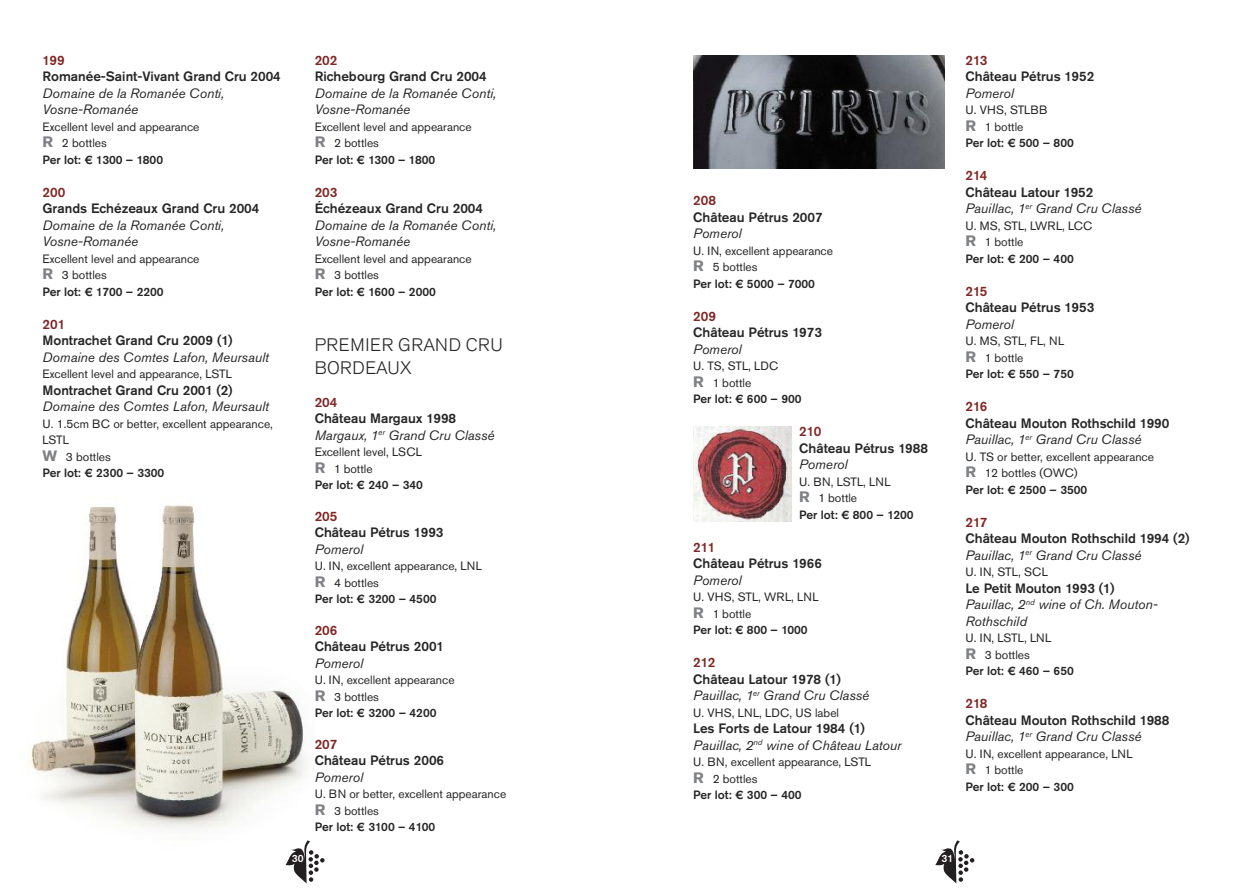
<style>
.page{position:relative;width:1259px;height:893px;background:#fff}
.page>*{position:absolute;margin:0;border:0;box-sizing:border-box;transform-origin:0 0}
.t1{font:300 18px/22.5px "Akzidenz Grotesk BE";letter-spacing:.02em;color:#272627}
.t2{font:italic 13.5px/16.5px "Akzidenz Grotesk BE";color:#272627}
.t3{font:500 13.5px/16.5px "Akzidenz Grotesk BE";color:#272627}
.t4{font:12px/16.5px "Akzidenz Grotesk BE";color:#272627}
.t5{font:500 10.5px "Akzidenz Grotesk BE";color:#fff}
.s1{font-weight:500;font-style:normal;color:#7e2725}
.s2{font-weight:500;font-style:normal}
.s3{font-weight:700;font-size:15px;color:#7f8184}
.s4{font-weight:500}
.s5{color:#7e2725}
.s6{font-weight:400;font-style:italic}
</style>
<div class="page">
<img style="left:28px;top:503px;width:279px;height:327px">
<svg style="left:935px;top:840px;width:39px;height:43px"></svg>
<svg style="left:285px;top:840px;width:39px;height:43px"></svg>
<img style="left:693px;top:56px;width:251px;height:112px">
<img style="left:693px;top:427px;width:98px;height:94px">
<p class="t2" style="left:43px;top:53px;width:240px"><span class="s1">199<br></span><span class="s2">Romanée-Saint-Vivant Grand Cru 2004<br></span>Domaine de la Romanée Conti,<br>Vosne-Romanée</p>
<p class="t4" style="left:43px;top:120px;width:158px">Excellent level and appearance<br><span class="s3">R</span> 2 bottles<br><span class="s4">Per lot: € 1300 – 1800</span></p>
<p class="t2" style="left:43px;top:185px;width:218px"><span class="s1">200<br></span><span class="s2">Grands Echézeaux Grand Cru 2004<br></span>Domaine de la Romanée Conti,<br>Vosne-Romanée</p>
<p class="t4" style="left:43px;top:252px;width:158px">Excellent level and appearance<br><span class="s3">R</span> 3 bottles<br><span class="s4">Per lot: € 1700 – 2200</span></p>
<p class="t2" style="left:43px;top:317px;width:228px"><span class="s1">201<br></span><span class="s2">Montrachet Grand Cru 2009 (1)<br></span>Domaine des Comtes Lafon, Meursault</p>
<p class="t4" style="left:43px;top:367px;width:191px">Excellent level and appearance, LSTL</p>
<p class="t2" style="left:43px;top:383px;width:228px"><span class="s2">Montrachet Grand Cru 2001 (2)<br></span>Domaine des Comtes Lafon, Meursault</p>
<p class="t4" style="left:43px;top:417px;width:232px">U. 1.5cm BC or better, excellent appearance,<br>LSTL<br><span class="s3">W</span> 3 bottles<br><span class="s4">Per lot: € 2300 – 3300</span></p>
<p class="t2" style="left:315px;top:53px;width:183px"><span class="s1">202<br></span><span class="s2">Richebourg Grand Cru 2004<br></span>Domaine de la Romanée Conti,<br>Vosne-Romanée</p>
<p class="t4" style="left:315px;top:120px;width:158px">Excellent level and appearance<br><span class="s3">R</span> 2 bottles<br><span class="s4">Per lot: € 1300 – 1800</span></p>
<p class="t2" style="left:315px;top:185px;width:183px"><span class="s1">203<br></span><span class="s2">Échézeaux Grand Cru 2004<br></span>Domaine de la Romanée Conti,<br>Vosne-Romanée</p>
<p class="t4" style="left:315px;top:252px;width:158px">Excellent level and appearance<br><span class="s3">R</span> 3 bottles<br><span class="s4">Per lot: € 1600 – 2000</span></p>
<p class="t1" style="left:315px;top:335px;width:190px">PREMIER GRAND CRU<br>BORDEAUX</p>
<p class="t2" style="left:315px;top:395px;width:181px"><span class="s1">204<br></span><span class="s2">Château Margaux 1998<br></span>Margaux, 1<sup>er</sup> Grand Cru Classé</p>
<p class="t4" style="left:315px;top:445px;width:110px">Excellent level, LSCL<br><span class="s3">R</span> 1 bottle<br><span class="s4">Per lot: € 240 – 340</span></p>
<p class="t3" style="left:315px;top:509px;width:130px"><span class="s5">205<br></span>Château Pétrus 1993<br><span class="s6">Pomerol</span></p>
<p class="t4" style="left:315px;top:559px;width:169px">U. IN, excellent appearance, LNL<br><span class="s3">R</span> 4 bottles<br><span class="s4">Per lot: € 3200 – 4500</span></p>
<p class="t3" style="left:315px;top:623px;width:131px"><span class="s5">206<br></span>Château Pétrus 2001<br><span class="s6">Pomerol</span></p>
<p class="t4" style="left:315px;top:673px;width:141px">U. IN, excellent appearance<br><span class="s3">R</span> 3 bottles<br><span class="s4">Per lot: € 3200 – 4200</span></p>
<p class="t3" style="left:315px;top:737px;width:131px"><span class="s5">207<br></span>Château Pétrus 2006<br><span class="s6">Pomerol</span></p>
<p class="t4" style="left:315px;top:787px;width:193px">U. BN or better, excellent appearance<br><span class="s3">R</span> 3 bottles<br><span class="s4">Per lot: € 3100 – 4100</span></p>
<p class="t3" style="left:693px;top:193px;width:131px"><span class="s5">208<br></span>Château Pétrus 2007<br><span class="s6">Pomerol</span></p>
<p class="t4" style="left:693px;top:243px;width:141px">U. IN, excellent appearance<br><span class="s3">R</span> 5 bottles<br><span class="s4">Per lot: € 5000 – 7000</span></p>
<p class="t3" style="left:693px;top:309px;width:130px"><span class="s5">209<br></span>Château Pétrus 1973<br><span class="s6">Pomerol</span></p>
<p class="t4" style="left:693px;top:359px;width:110px">U. TS, STL, LDC<br><span class="s3">R</span> 1 bottle<br><span class="s4">Per lot: € 600 – 900</span></p>
<p class="t3" style="left:799px;top:424px;width:130px"><span class="s5">210<br></span>Château Pétrus 1988<br><span class="s6">Pomerol</span></p>
<p class="t4" style="left:799px;top:474px;width:116px">U. BN, LSTL, LNL<br><span class="s3">R</span> 1 bottle<br><span class="s4">Per lot: € 800 – 1200</span></p>
<p class="t3" style="left:693px;top:540px;width:130px"><span class="s5">211<br></span>Château Pétrus 1966<br><span class="s6">Pomerol</span></p>
<p class="t4" style="left:693px;top:590px;width:127px">U. VHS, STL, WRL, LNL<br><span class="s3">R</span> 1 bottle<br><span class="s4">Per lot: € 800 – 1000</span></p>
<p class="t2" style="left:693px;top:656px;width:177px"><span class="s1">212<br></span><span class="s2">Château Latour 1978 (1)<br></span>Pauillac, 1<sup>er</sup> Grand Cru Classé</p>
<p class="t4" style="left:693px;top:705px;width:147px">U. VHS, LNL, LDC, US label</p>
<p class="t2" style="left:693px;top:722px;width:210px"><span class="s2">Les Forts de Latour 1984 (1)<br></span>Pauillac, 2<sup>nd</sup> wine of Château Latour</p>
<p class="t4" style="left:693px;top:755px;width:179px">U. BN, excellent appearance, LSTL<br><span class="s3">R</span> 2 bottles<br><span class="s4">Per lot: € 300 – 400</span></p>
<p class="t5" style="left:292px;top:855px;width:13px">30</p>
<p class="t5" style="left:941px;top:855px;width:13px">31</p>
<p class="t3" style="left:965px;top:53px;width:130px"><span class="s5">213<br></span>Château Pétrus 1952<br><span class="s6">Pomerol</span></p>
<p class="t4" style="left:965px;top:103px;width:110px">U. VHS, STLBB<br><span class="s3">R</span> 1 bottle<br><span class="s4">Per lot: € 500 – 800</span></p>
<p class="t2" style="left:965px;top:169px;width:177px"><span class="s1">214<br></span><span class="s2">Château Latour 1952<br></span>Pauillac, 1<sup>er</sup> Grand Cru Classé</p>
<p class="t4" style="left:965px;top:219px;width:128px">U. MS, STL, LWRL, LCC<br><span class="s3">R</span> 1 bottle<br><span class="s4">Per lot: € 200 – 400</span></p>
<p class="t3" style="left:965px;top:284px;width:130px"><span class="s5">215<br></span>Château Pétrus 1953<br><span class="s6">Pomerol</span></p>
<p class="t4" style="left:965px;top:334px;width:110px">U. MS, STL, FL, NL<br><span class="s3">R</span> 1 bottle<br><span class="s4">Per lot: € 550 – 750</span></p>
<p class="t3" style="left:965px;top:399px;width:205px"><span class="s5">216<br></span>Château Mouton Rothschild 1990<br><span class="s6">Pauillac, 1</span><sup>er</sup> <span class="s6">Grand Cru Classé</span></p>
<p class="t4" style="left:965px;top:450px;width:190px">U. TS or better, excellent appearance<br><span class="s3">R</span> 12 bottles (OWC)<br><span class="s4">Per lot: € 2500 – 3500</span></p>
<p class="t3" style="left:965px;top:515px;width:226px"><span class="s5">217<br></span>Château Mouton Rothschild 1994 (2)<br><span class="s6">Pauillac, 1</span><sup>er</sup> <span class="s6">Grand Cru Classé</span></p>
<p class="t4" style="left:965px;top:565px;width:84px">U. IN, STL, SCL</p>
<p class="t2" style="left:965px;top:581px;width:194px"><span class="s2">Le Petit Mouton 1993 (1)<br></span>Pauillac, 2<sup>nd</sup> wine of Ch. Mouton-<br>Rothschild</p>
<p class="t4" style="left:965px;top:631px;width:110px">U. IN, LSTL, LNL<br><span class="s3">R</span> 3 bottles<br><span class="s4">Per lot: € 460 – 650</span></p>
<p class="t3" style="left:965px;top:696px;width:205px"><span class="s5">218<br></span>Château Mouton Rothschild 1988<br><span class="s6">Pauillac, 1</span><sup>er</sup> <span class="s6">Grand Cru Classé</span></p>
<p class="t4" style="left:965px;top:747px;width:169px">U. IN, excellent appearance, LNL<br><span class="s3">R</span> 1 bottle<br><span class="s4">Per lot: € 200 – 300</span></p>
</div>
